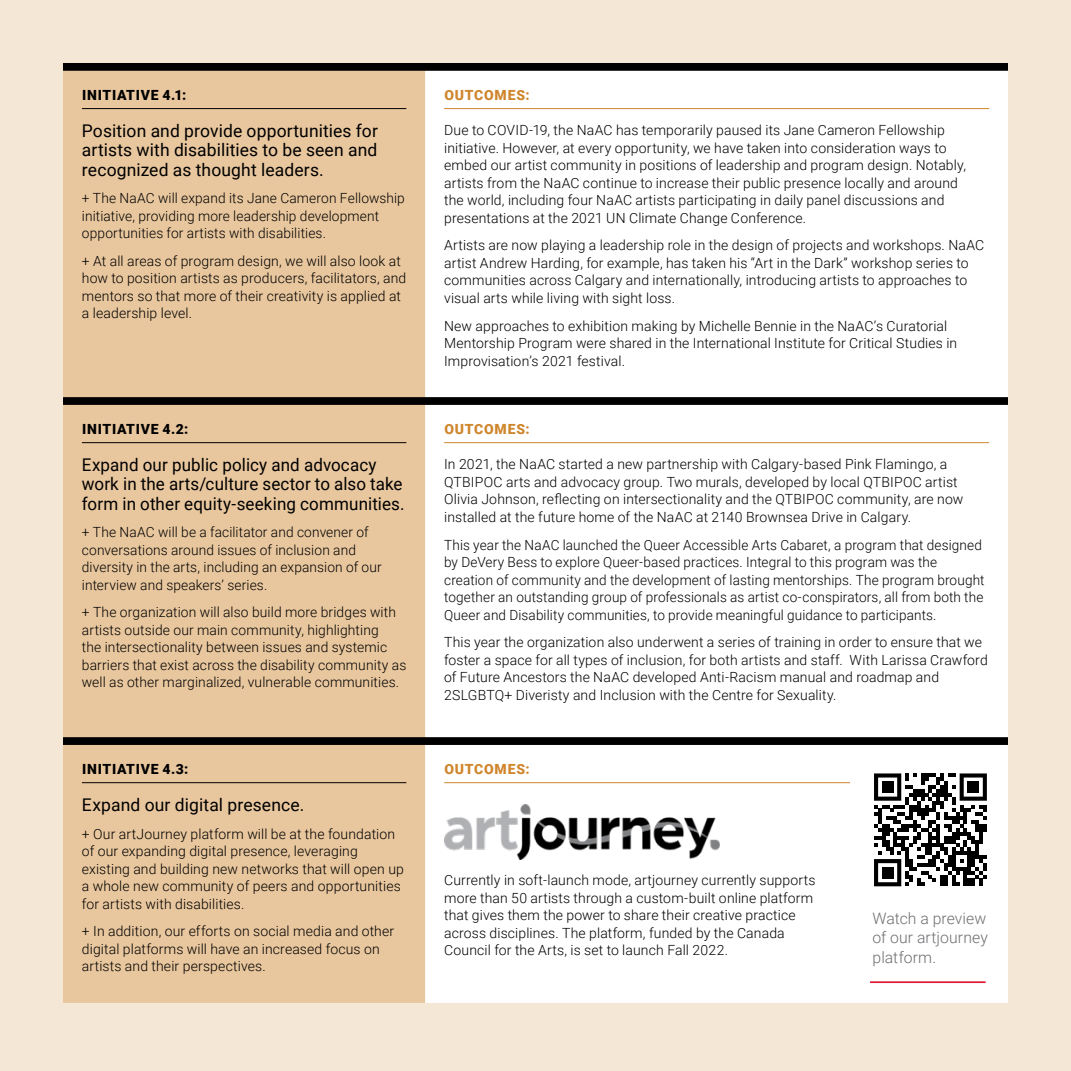
<style>
.page{position:relative;width:1071px;height:1071px;background:#f5e7d5}
.page>*{position:absolute;margin:0;border:0;box-sizing:border-box;transform-origin:0 0}
.t1{font:17.5px/19.2px "Roboto";letter-spacing:.005em;color:#000;text-align:justify}
.t2{font:300 15.75px/19.2px "Roboto";letter-spacing:.005em;color:#6d6e71;text-align:justify}
.t3{font:300 14px/17.5px "Roboto";letter-spacing:.01em;color:#000}
.t4{font:900 14px "Roboto";letter-spacing:.055em;color:#000}
.t5{font:900 14px "Roboto";letter-spacing:.055em;color:#cf862d}
</style>
<div class="page">
<div style="left:63px;top:71px;width:362px;height:932px;background:#e9c79e"></div>
<div style="left:425px;top:71px;width:583px;height:932px;background:#fff"></div>
<hr style="left:82px;top:108px;width:324px;height:1px;background:#000">
<hr style="left:444px;top:108px;width:545px;height:1px;background:#cf862d">
<hr style="left:82px;top:442px;width:324px;height:1px;background:#000">
<hr style="left:444px;top:442px;width:545px;height:1px;background:#cf862d">
<hr style="left:82px;top:782px;width:324px;height:1px;background:#000">
<hr style="left:444px;top:782px;width:545px;height:1px;background:#cf862d">
<img style="left:444px;top:804px;width:275px;height:56px">
<div style="left:850px;top:766px;width:145px;height:128px;background:#fff"></div>
<svg style="left:874px;top:773px;width:113px;height:113px"></svg>
<div style="left:882px;top:781px;width:11px;height:12px;background:#000"></div>
<div style="left:967px;top:781px;width:12px;height:12px;background:#000"></div>
<div style="left:882px;top:867px;width:11px;height:12px;background:#000"></div>
<hr style="left:870px;top:981px;width:116px;height:2px;background:#de1d39">
<p class="t4" style="left:82px;top:85px;width:106px">INITIATIVE 4.1:</p>
<p class="t1" style="left:82px;top:121px;width:298px">Position and provide opportunities for artists with disabilities to be seen and recognized as thought leaders.</p>
<p class="t3" style="left:82px;top:189px;width:324px">+ The NaAC will expand its Jane Cameron Fellowship initiative, providing more leadership development opportunities for artists with disabilities.</p>
<p class="t3" style="left:82px;top:252px;width:326px">+ At all areas of program design, we will also look at how to position artists as producers, facilitators, and mentors so that more of their creativity is applied at a leadership level.</p>
<p class="t4" style="left:82px;top:420px;width:108px">INITIATIVE 4.2:</p>
<p class="t1" style="left:82px;top:455px;width:324px;text-align:left">Expand our public policy and advocacy work in the arts/culture sector to also take form in other equity-seeking communities.</p>
<p class="t3" style="left:82px;top:523px;width:301px">+ The NaAC will be a facilitator and convener of conversations around issues of inclusion and diversity in the arts, including an expansion of our interview and speakers’ series.</p>
<p class="t3" style="left:82px;top:603px;width:326px">+ The organization will also build more bridges with artists outside our main community, highlighting<br>the intersectionality between issues and systemic barriers that exist across the disability community as well as other marginalized, vulnerable communities.</p>
<p class="t4" style="left:82px;top:760px;width:108px">INITIATIVE 4.3:</p>
<p class="t1" style="left:82px;top:795px;width:224px">Expand our digital presence.</p>
<p class="t3" style="left:82px;top:825px;width:324px">+ Our artJourney platform will be at the foundation of our expanding digital presence, leveraging existing and building new networks that will open up a whole new community of peers and opportunities for artists with disabilities.</p>
<p class="t3" style="left:82px;top:922px;width:314px">+ In addition, our efforts on social media and other digital platforms will have an increased focus on artists and their perspectives.</p>
<p class="t5" style="left:444px;top:85px;width:87px">OUTCOMES:</p>
<p class="t3" style="left:444px;top:121px;width:523px">Due to COVID-19, the NaAC has temporarily paused its Jane Cameron Fellowship initiative. However, at every opportunity, we have taken into consideration ways to embed our artist community in positions of leadership and program design. Notably, artists from the NaAC continue to increase their public presence locally and around the world, including four NaAC artists participating in daily panel discussions and presentations at the 2021 UN Climate Change Conference.</p>
<p class="t3" style="left:444px;top:236px;width:542px">Artists are now playing a leadership role in the design of projects and workshops. NaAC artist Andrew Harding, for example, has taken his “Art in the Dark” workshop series to communities across Calgary and internationally, introducing artists to approaches to visual arts while living with sight loss.</p>
<p class="t3" style="left:444px;top:316px;width:515px">New approaches to exhibition making by Michelle Bennie in the NaAC’s Curatorial<br>Mentorship Program were shared in the International Institute for Critical Studies in<br>Improvisation’s 2021 festival.</p>
<p class="t5" style="left:444px;top:420px;width:87px">OUTCOMES:</p>
<p class="t3" style="left:444px;top:455px;width:521px">In 2021, the NaAC started a new partnership with Calgary-based Pink Flamingo, a QTBIPOC arts and advocacy group. Two murals, developed by local QTBIPOC artist Olivia Johnson, reflecting on intersectionality and the QTBIPOC community, are now installed at the future home of the NaAC at 2140 Brownsea Drive in Calgary.</p>
<p class="t3" style="left:444px;top:535px;width:542px">This year the NaAC launched the Queer Accessible Arts Cabaret, a program that designed by DeVery Bess to explore Queer-based practices. Integral to this program was the creation of community and the development of lasting mentorships. The program brought together an outstanding group of professionals as artist co-conspirators, all from both the Queer and Disability communities, to provide meaningful guidance to participants.</p>
<p class="t3" style="left:444px;top:633px;width:545px">This year the organization also underwent a series of training in order to ensure that we foster a space for all types of inclusion, for both artists and staff. With Larissa Crawford of Future Ancestors the NaAC developed Anti-Racism manual and roadmap and 2SLGBTQ+ Diveristy and Inclusion with the Centre for Sexuality.</p>
<p class="t5" style="left:444px;top:760px;width:87px">OUTCOMES:</p>
<p class="t3" style="left:444px;top:871px;width:373px">Currently in soft-launch mode, artjourney currently supports more than 50 artists through a custom-built online platform that gives them the power to share their creative practice across disciplines. The platform, funded by the Canada Council for the Arts, is set to launch Fall 2022.</p>
<p class="t2" style="left:873px;top:908px;width:117px">Watch a preview of our artjourney platform.</p>
</div>
